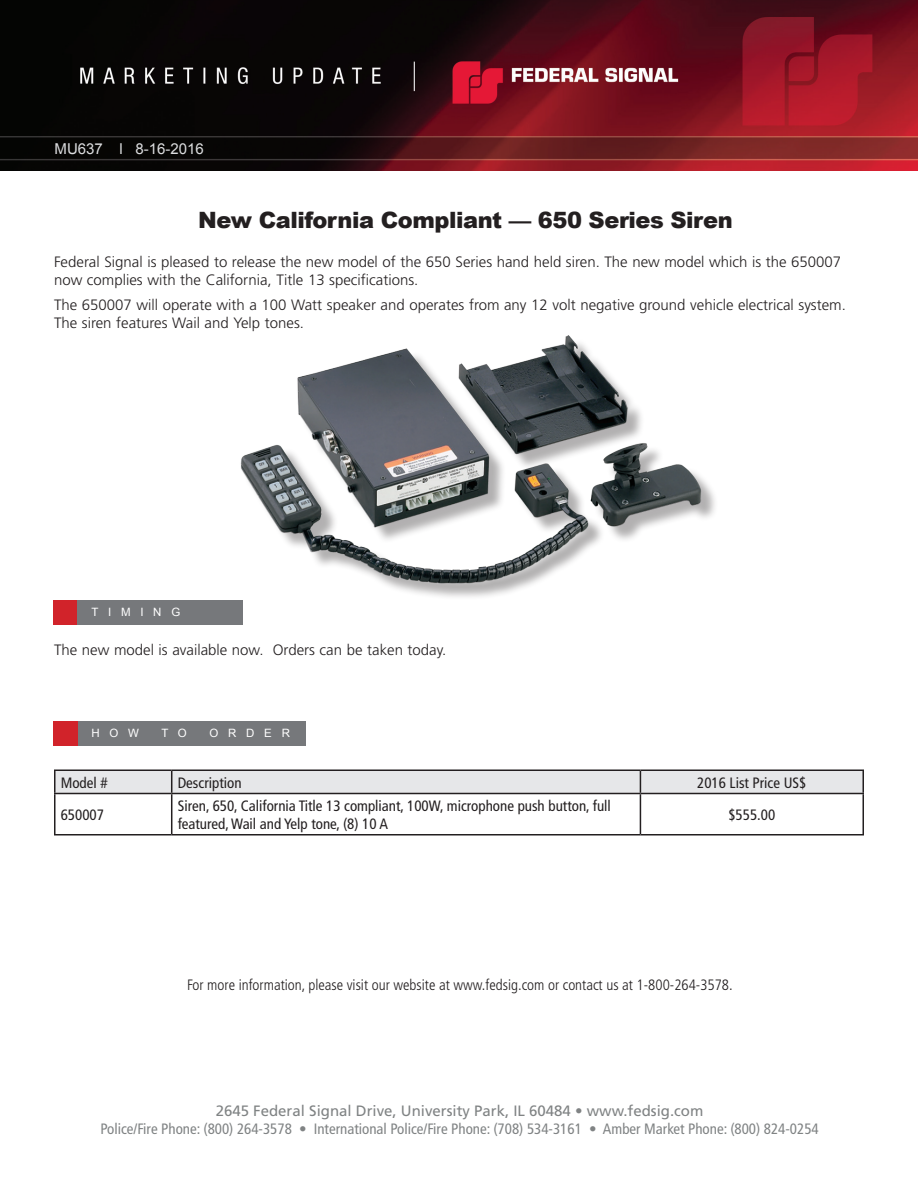
<style>
.page{position:relative;width:918px;height:1188px;background:#fff}
.page>*{position:absolute;margin:0;border:0;box-sizing:border-box;transform-origin:0 0}
.t1{font:900 22.5px "Arial";letter-spacing:-.02em;color:#231f20}
.t2{font:300 15px/18px "Frutiger";color:#231f20}
.t3{font:condensed 15px/18px "Frutiger";color:#231f20}
.t4{font:condensed 15px "Frutiger";color:#808384}
.t5{font:300 condensed 15px "Frutiger";color:#231f20}
.t6{font:15px "Frutiger";color:#808384}
.t7{font:15px "Arial";color:#dcdddf}
.t8{font:11.55px "Arial";letter-spacing:.85em;color:#fff}
</style>
<div class="page">
<img style="left:0;top:0;width:918px;height:171px">
<div style="left:53px;top:600px;width:25px;height:25px;background:#d1232a"></div>
<div style="left:53px;top:721px;width:25px;height:25px;background:#d1232a"></div>
<div style="left:78px;top:600px;width:165px;height:25px;background:#76787b"></div>
<div style="left:78px;top:721px;width:228px;height:25px;background:#76787b"></div>
<hr style="left:54px;top:770px;width:118px;height:1px;background:#231f20">
<hr style="left:54px;top:771px;width:2px;height:22px;background:#231f20">
<hr style="left:640px;top:770px;width:224px;height:1px;background:#231f20">
<svg style="left:55px;top:770px;width:807px;height:23px"></svg>
<hr style="left:862px;top:771px;width:2px;height:22px;background:#231f20">
<hr style="left:54px;top:793px;width:118px;height:1px;background:#231f20">
<hr style="left:54px;top:794px;width:2px;height:40px;background:#231f20">
<hr style="left:172px;top:793px;width:468px;height:1px;background:#231f20">
<hr style="left:171px;top:794px;width:1px;height:40px;background:#231f20">
<hr style="left:640px;top:793px;width:224px;height:1px;background:#231f20">
<hr style="left:640px;top:794px;width:1px;height:40px;background:#231f20">
<hr style="left:862px;top:794px;width:2px;height:40px;background:#231f20">
<hr style="left:54px;top:834px;width:118px;height:2px;background:#231f20">
<hr style="left:172px;top:834px;width:468px;height:2px;background:#231f20">
<hr style="left:640px;top:834px;width:224px;height:2px;background:#231f20">
<img style="left:240px;top:335px;width:471px;height:262px">
<p class="t7" style="left:55px;top:139px;width:151px">MU637 l 8-16-2016</p>
<h1 class="t1" style="left:198px;top:204px;width:536px">New California Compliant — 650 Series Siren</h1>
<p class="t2" style="left:54px;top:252px;width:789px">Federal Signal is pleased to release the new model of the 650 Series hand held siren. The new model which is the 650007 now complies with the California, Title 13 specifications.</p>
<p class="t2" style="left:54px;top:296px;width:793px">The 650007 will operate with a 100 Watt speaker and operates from any 12 volt negative ground vehicle electrical system.<br>The siren features Wail and Yelp tones.</p>
<p class="t8" style="left:91px;top:605px;width:90px">TIMING</p>
<p class="t2" style="left:54px;top:641px;width:394px">The new model is available now. Orders can be taken today.</p>
<p class="t8" style="left:91px;top:726px;width:49px">HOW</p>
<p class="t8" style="left:161px;top:726px;width:27px">T O</p>
<p class="t8" style="left:210px;top:726px;width:82px">ORDER</p>
<p class="t3" style="left:61px;top:773px;width:48px">Model #</p>
<p class="t3" style="left:178px;top:773px;width:65px">Description</p>
<p class="t3" style="left:697px;top:773px;width:111px">2016 List Price US$</p>
<p class="t3" style="left:61px;top:806px;width:45px">650007</p>
<p class="t3" style="left:178px;top:797px;width:435px">Siren, 650, California Title 13 compliant, 100W, microphone push button, full featured, Wail and Yelp tone, (8) 10 A</p>
<p class="t3" style="left:728px;top:806px;width:48px">$555.00</p>
<p class="t5" style="left:187px;top:976px;width:547px">For more information, please visit our website at www.fedsig.com or contact us at 1-800-264-3578.</p>
<p class="t6" style="left:216px;top:1102px;width:489px">2645 Federal Signal Drive, University Park, IL 60484 • www.fedsig.com</p>
<p class="t4" style="left:101px;top:1120px;width:720px">Police/Fire Phone: (800) 264-3578 • International Police/Fire Phone: (708) 534-3161 • Amber Market Phone: (800) 824-0254</p>
</div>
